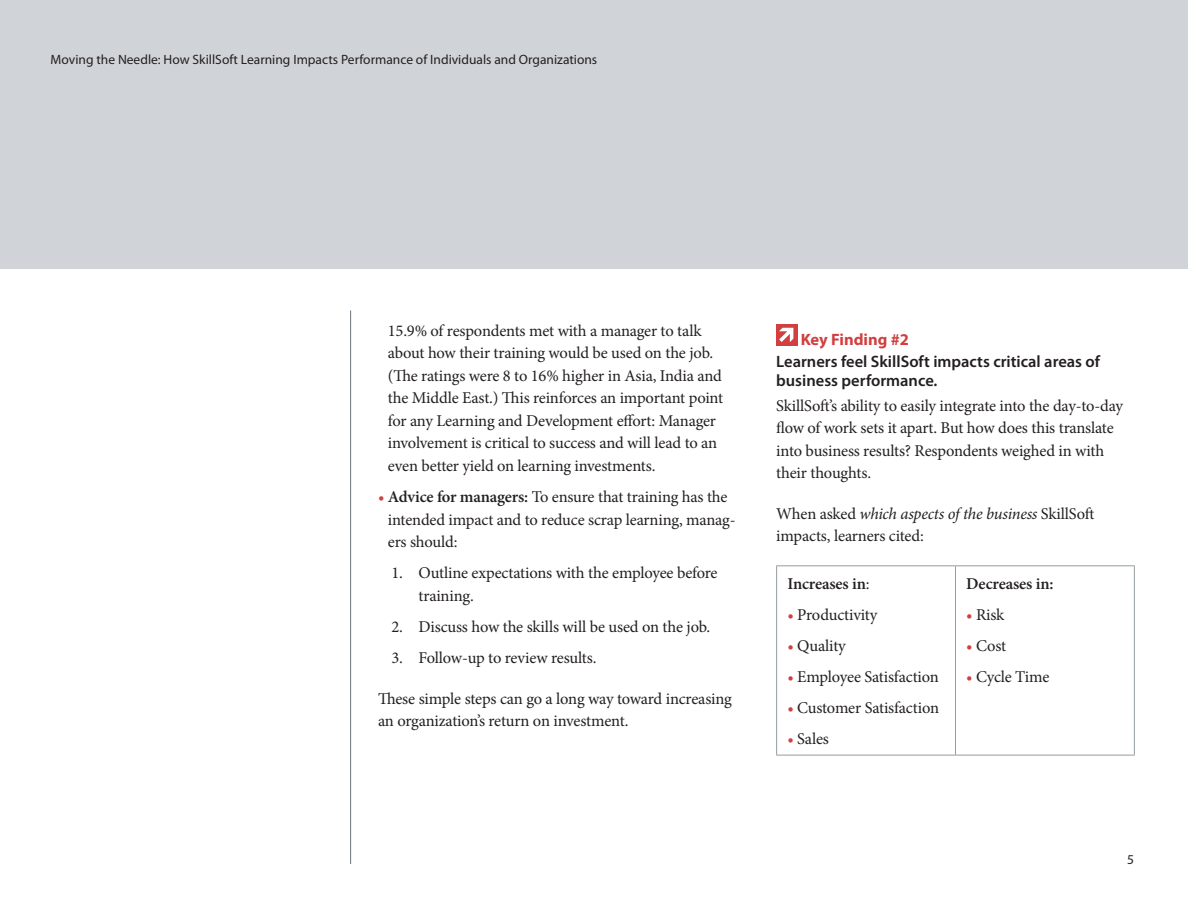
<style>
.page{position:relative;width:1188px;height:918px;background:#fff}
.page>*{position:absolute;margin:0;border:0;box-sizing:border-box;transform-origin:0 0}
.Bullets{font:16.5px/22.5px "Minion Pro";letter-spacing:-.01em;color:#231f20}
.Body{font:16.5px/22.5px "Minion Pro";letter-spacing:-.01em;color:#231f20}
.t1{font:600 16.5px/19.5px "Myriad Pro";color:#231f20}
.Body-2{font:600 16.5px "Minion Pro";letter-spacing:-.01em;color:#231f20}
.t2{font:700 16.5px "Myriad Pro";color:#d23f40}
.t3{font:13.5px "Myriad Pro";color:#231f20}
.s1{color:#d23f40}
.s2{font-weight:600}
.s3{font-style:italic}
.s4{font-weight:400}
</style>
<div class="page">
<div style="left:0;top:0;width:1188px;height:269px;background:#d0d4d8"></div>
<hr style="left:350px;top:310px;width:1px;height:554px;background:#6a757b">
<div style="left:776px;top:324px;width:21px;height:21px;background:#d23f40"></div>
<svg style="left:779px;top:328px;width:14px;height:14px"></svg>
<hr style="left:776px;top:565px;width:180px;height:1px;background:#959ca1">
<hr style="left:776px;top:566px;width:1px;height:189px;background:#959ca1">
<hr style="left:956px;top:565px;width:179px;height:1px;background:#959ca1">
<hr style="left:955px;top:566px;width:1px;height:189px;background:#959ca1">
<hr style="left:1134px;top:566px;width:1px;height:189px;background:#959ca1">
<hr style="left:776px;top:755px;width:180px;height:1px;background:#959ca1">
<hr style="left:956px;top:755px;width:179px;height:1px;background:#959ca1">
<p class="t3" style="left:51px;top:51px;width:548px">Moving the Needle: How SkillSoft Learning Impacts Performance of Individuals and Organizations</p>
<p class="Bullets" style="left:388px;top:320px;width:337px">15.9% of respondents met with a manager to talk about how their training would be used on the job. (The ratings were 8 to 16% higher in Asia, India and the Middle East.) This reinforces an important point for any Learning and Development effort: Manager involvement is critical to success and will lead to an even better yield on learning investments.</p>
<p class="Bullets" style="left:388px;top:486px;width:349px;text-indent:-10px"><span class="s1">•</span> <span class="s2">Advice for managers:</span> To ensure that training has the intended impact and to reduce scrap learning, manag&shy;ers should:</p>
<p class="Body" style="left:418px;top:562px;width:301px;text-indent:-27px">1. Outline expectations with the employee before training.</p>
<p class="Body" style="left:392px;top:615px;width:320px">2. Discuss how the skills will be used on the job.</p>
<p class="Body" style="left:392px;top:647px;width:206px">3. Follow-up to review results.</p>
<p class="Body" style="left:378px;top:687px;width:355px">These simple steps can go a long way toward increasing an organization’s return on investment.</p>
<p class="t2" style="left:801px;top:329px;width:110px">Key Finding #2</p>
<p class="t1" style="left:776px;top:351px;width:325px">Learners feel SkillSoft impacts critical areas of business performance.</p>
<p class="Body" style="left:776px;top:394px;width:348px">SkillSoft’s ability to easily integrate into the day-to-day flow of work sets it apart. But how does this translate into business results? Respondents weighed in with their thoughts.</p>
<p class="Body" style="left:776px;top:502px;width:320px">When asked <span class="s3">which aspects of the business</span> SkillSoft impacts, learners cited:</p>
<p class="Body-2" style="left:787px;top:572px;width:84px">Increases in<span class="s4">:</span></p>
<p class="Bullets" style="left:787px;top:603px;width:92px"><span class="s1">•</span> Productivity</p>
<p class="Bullets" style="left:787px;top:634px;width:60px"><span class="s1">•</span> Quality</p>
<p class="Bullets" style="left:787px;top:666px;width:153px"><span class="s1">•</span> Employee Satisfaction</p>
<p class="Bullets" style="left:787px;top:697px;width:153px"><span class="s1">•</span> Customer Satisfaction</p>
<p class="Body" style="left:787px;top:728px;width:43px"><span class="s1">•</span> Sales</p>
<p class="Body-2" style="left:966px;top:572px;width:89px">Decreases in:</p>
<p class="Bullets" style="left:966px;top:603px;width:40px"><span class="s1">•</span> Risk</p>
<p class="Bullets" style="left:966px;top:634px;width:41px"><span class="s1">•</span> Cost</p>
<p class="Bullets" style="left:966px;top:666px;width:85px"><span class="s1">•</span> Cycle Time</p>
<p class="t3" style="left:1127px;top:851px;width:8px">5</p>
</div>
